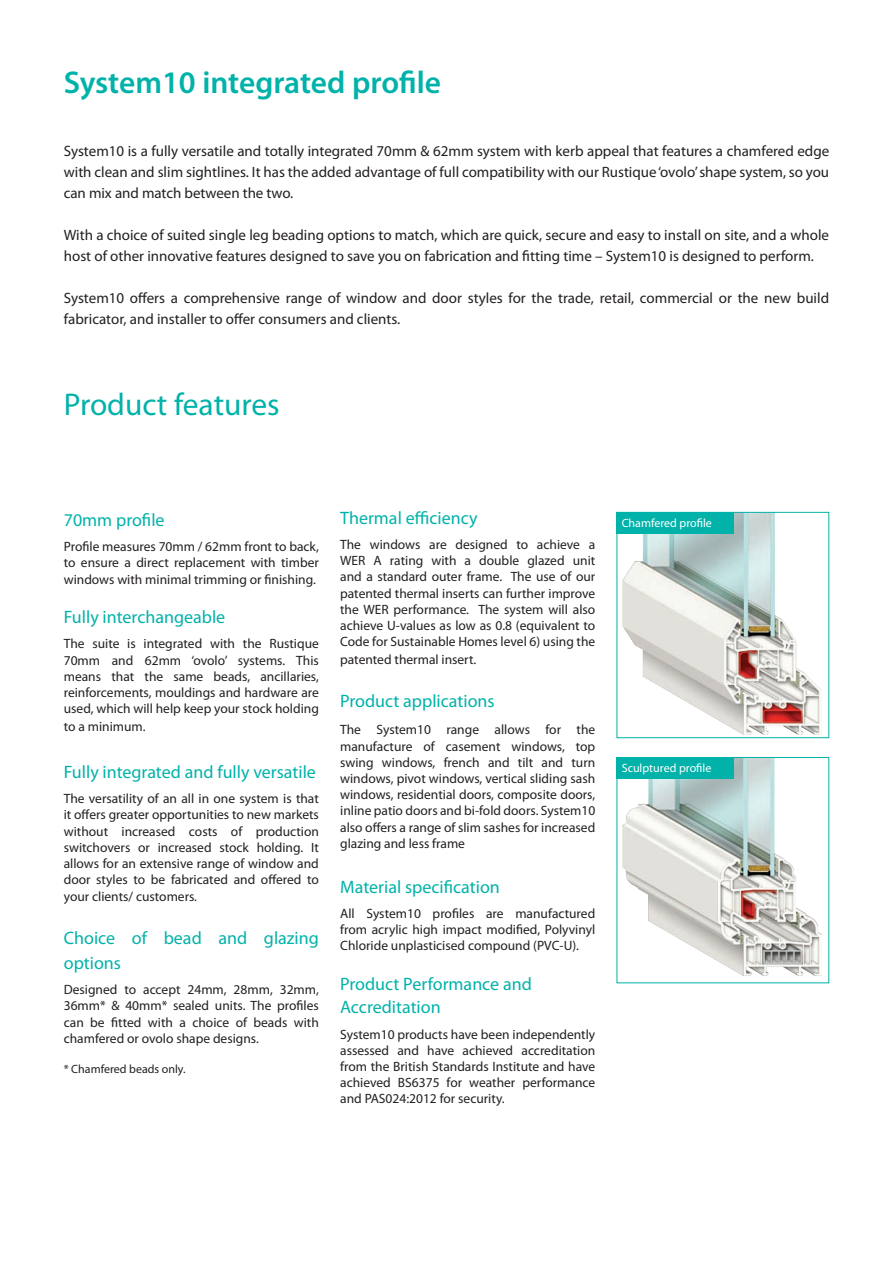
<style>
.page{position:relative;width:893px;height:1263px;background:#fff}
.page>*{position:absolute;margin:0;border:0;box-sizing:border-box;transform-origin:0 0}
.t1{font:600 31.5px "Myriad Pro";color:#00b2a9}
.t2{font:31.5px "Myriad Pro";color:#00b2a9}
.t3{font:18px/25.2px "Myriad Pro";color:#00b2a9}
.t4{font:15px/21px "Myriad Pro";color:#231f20}
.t5{font:13.5px/16.2px "Myriad Pro";color:#231f20;text-align:justify}
.t6{font:12px "Myriad Pro";color:#fff}
.t7{font:12px "Myriad Pro";color:#231f20}
</style>
<div class="page">
<img style="left:622px;top:514px;width:199px;height:220px">
<div style="left:617px;top:512px;width:212px;height:226px;border:1px solid #00b2a9"></div>
<img style="left:622px;top:759px;width:199px;height:216px">
<div style="left:617px;top:512px;width:117px;height:21px;background:#00b2a9"></div>
<div style="left:617px;top:757px;width:117px;height:21px;background:#00b2a9"></div>
<h1 class="t1" style="left:64px;top:62px;width:379px">System10 integrated profile</h1>
<p class="t4" style="left:64px;top:140px;width:767px;text-align:justify">System10 is a fully versatile and totally integrated 70mm &amp; 62mm system with kerb appeal that features a chamfered edge with clean and slim sightlines. It has the added advantage of full compatibility with our Rustique ‘ovolo’ shape system, so you can mix and match between the two.</p>
<p class="t4" style="left:64px;top:224px;width:767px">With a choice of suited single leg beading options to match, which are quick, secure and easy to install on site, and a whole host of other innovative features designed to save you on fabrication and fitting time – System10 is designed to perform.</p>
<p class="t4" style="left:64px;top:287px;width:767px">System10 offers a comprehensive range of window and door styles for the trade, retail, commercial or the new build fabricator, and installer to offer consumers and clients.</p>
<h1 class="t2" style="left:64px;top:385px;width:217px">Product features</h1>
<h2 class="t3" style="left:64px;top:507px;width:102px">70mm profile</h2>
<p class="t5" style="left:64px;top:538px;width:257px">Profile measures 70mm / 62mm front to back, to ensure a direct replacement with timber windows with minimal trimming or finishing.</p>
<h2 class="t3" style="left:64px;top:604px;width:163px">Fully interchangeable</h2>
<p class="t5" style="left:64px;top:636px;width:257px">The suite is integrated with the Rustique 70mm and 62mm ‘ovolo’ systems. This means that the same beads, ancillaries, reinforcements, mouldings and hardware are used, which will help keep your stock holding</p>
<p class="t5" style="left:64px;top:718px;width:83px">to a minimum.</p>
<h2 class="t3" style="left:64px;top:759px;width:254px">Fully integrated and fully versatile</h2>
<p class="t5" style="left:64px;top:790px;width:257px">The versatility of an all in one system is that it offers greater opportunities to new markets without increased costs of production switchovers or increased stock holding. It allows for an extensive range of window and door styles to be fabricated and offered to your clients/ customers.</p>
<h2 class="t3" style="left:64px;top:925px;width:257px">Choice of bead and glazing options</h2>
<p class="t5" style="left:64px;top:981px;width:257px">Designed to accept 24mm, 28mm, 32mm, 36mm* &amp; 40mm* sealed units. The profiles can be fitted with a choice of beads with chamfered or ovolo shape designs.</p>
<p class="t7" style="left:64px;top:1062px;width:123px">* Chamfered beads only.</p>
<h2 class="t3" style="left:340px;top:505px;width:139px">Thermal efficiency</h2>
<p class="t5" style="left:340px;top:536px;width:257px">The windows are designed to achieve a WER A rating with a double glazed unit and a standard outer frame. The use of our patented thermal inserts can further improve the WER performance. The system will also achieve U-values as low as 0.8 (equivalent to Code for Sustainable Homes level 6) using the</p>
<p class="t5" style="left:340px;top:651px;width:138px">patented thermal insert.</p>
<h2 class="t3" style="left:340px;top:688px;width:156px">Product applications</h2>
<p class="t5" style="left:340px;top:721px;width:257px">The System10 range allows for the manufacture of casement windows, top swing windows, french and tilt and turn windows, pivot windows, vertical sliding sash windows, residential doors, composite doors, inline patio doors and bi-fold doors. System10 also offers a range of slim sashes for increased glazing and less frame</p>
<h2 class="t3" style="left:340px;top:874px;width:161px">Material specification</h2>
<p class="t5" style="left:340px;top:905px;width:257px">All System10 profiles are manufactured from acrylic high impact modified, Polyvinyl Chloride unplasticised compound (PVC-U).</p>
<h2 class="t3" style="left:340px;top:972px;width:193px;line-height:23.4px">Product Performance and<br>Accreditation</h2>
<p class="t5" style="left:340px;top:1026px;width:257px">System10 products have been independently assessed and have achieved accreditation from the British Standards Institute and have achieved BS6375 for weather performance and PAS024:2012 for security.</p>
<p class="t6" style="left:622px;top:516px;width:92px">Chamfered profile</p>
<p class="t6" style="left:622px;top:761px;width:91px">Sculptured profile</p>
</div>
